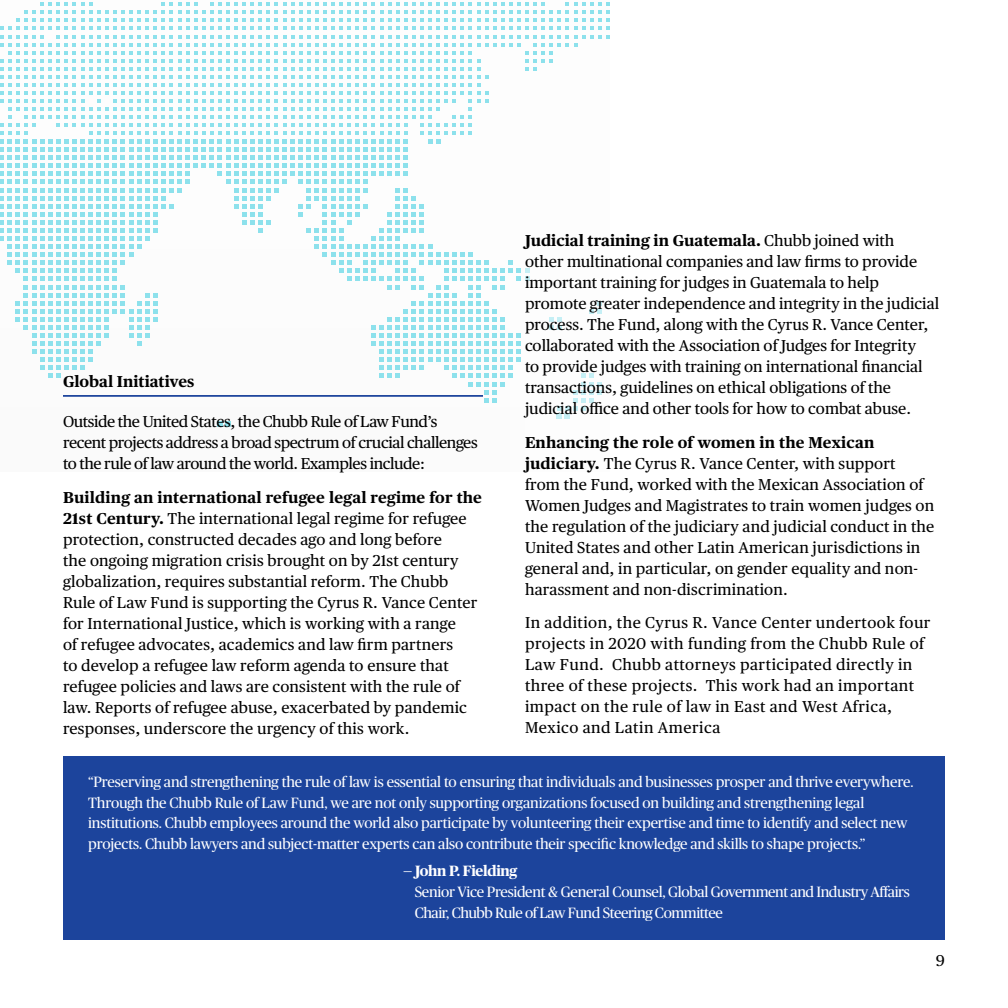
<style>
.page{position:relative;width:1008px;height:1008px;background:#fff}
.page>*{position:absolute;margin:0;border:0;box-sizing:border-box;transform-origin:0 0}
.t1{font:15.75px/21px "Chubb Publico Text";letter-spacing:.01em;color:#000}
.t2{font:15.75px/21px "Chubb Publico Text";letter-spacing:.03em;color:#000}
.t3{font:15.75px/21px "Chubb Publico Text";letter-spacing:-.025em;color:#000}
.t4{font:700 15.75px "Chubb Publico Text";color:#000}
.t5{font:14.88px/20.5px "Chubb Publico";letter-spacing:-.01em;color:#fff}
.t6{font:14.88px/20.5px "Chubb Publico";letter-spacing:-.03em;color:#fff}
.t7{font:700 14.88px "Chubb Publico";letter-spacing:-.02em;color:#fff}
.s1{font-weight:700}
</style>
<div class="page">
<div style="left:0;top:0;width:610px;height:472px;background:#fafafa"></div>
<svg style="left:0;top:2px;width:610px;height:425px"></svg>
<div style="left:63px;top:756px;width:882px;height:184px;background:#1c449c"></div>
<hr style="left:63px;top:395px;width:420px;height:2px;background:#1c449c">
<div style="left:525px;top:234px;width:420px;height:508px;background:#fff"></div>
<p class="t4" style="left:63px;top:369px;width:133px">Global Initiatives</p>
<p class="t3" style="left:63px;top:410px;width:416px">Outside the United States, the Chubb Rule of Law Fund’s recent projects address a broad spectrum of crucial challenges to the rule of law around the world. Examples include:</p>
<p class="t1" style="left:63px;top:486px;width:421px"><span class="s1">Building an international refugee legal regime for the 21st Century.</span> The international legal regime for refugee protection, constructed decades ago and long before<br>the ongoing migration crisis brought on by 21st century globalization, requires substantial reform. The Chubb Rule of Law Fund is supporting the Cyrus R. Vance Center for International Justice, which is working with a range<br>of refugee advocates, academics and law firm partners<br>to develop a refugee law reform agenda to ensure that refugee policies and laws are consistent with the rule of law. Reports of refugee abuse, exacerbated by pandemic responses, underscore the urgency of this work.</p>
<p class="t1" style="left:525px;top:230px;width:416px"><span class="s1">Judicial training in Guatemala.</span> Chubb joined with<br>other multinational companies and law firms to provide important training for judges in Guatemala to help promote greater independence and integrity in the judicial process. The Fund, along with the Cyrus R. Vance Center, collaborated with the Association of Judges for Integrity<br>to provide judges with training on international financial transactions, guidelines on ethical obligations of the judicial office and other tools for how to combat abuse.</p>
<p class="t1" style="left:525px;top:431px;width:411px"><span class="s1">Enhancing the role of women in the Mexican judiciary.</span> The Cyrus R. Vance Center, with support from the Fund, worked with the Mexican Association of Women Judges and Magistrates to train women judges on the regulation of the judiciary and judicial conduct in the United States and other Latin American jurisdictions in general and, in particular, on gender equality and non&shy;harassment and non-discrimination.</p>
<p class="t2" style="left:525px;top:611px;width:407px">In addition, the Cyrus R. Vance Center undertook four projects in 2020 with funding from the Chubb Rule of Law Fund. Chubb attorneys participated directly in three of these projects. This work had an important impact on the rule of law in East and West Africa, Mexico and Latin America</p>
<p class="t5" style="left:88px;top:771px;width:827px">“Preserving and strengthening the rule of law is essential to ensuring that individuals and businesses prosper and thrive everywhere.<br>Through the Chubb Rule of Law Fund, we are not only supporting organizations focused on building and strengthening legal institutions. Chubb employees around the world also participate by volunteering their expertise and time to identify and select new projects. Chubb lawyers and subject-matter experts can also contribute their specific knowledge and skills to shape projects.”</p>
<p class="t7" style="left:403px;top:860px;width:116px">— John P. Fielding</p>
<p class="t6" style="left:415px;top:881px;width:497px">Senior Vice President &amp; General Counsel, Global Government and Industry Affairs<br>Chair, Chubb Rule of Law Fund Steering Committee</p>
<p class="t1" style="left:936px;top:949px;width:11px">9</p>
</div>
